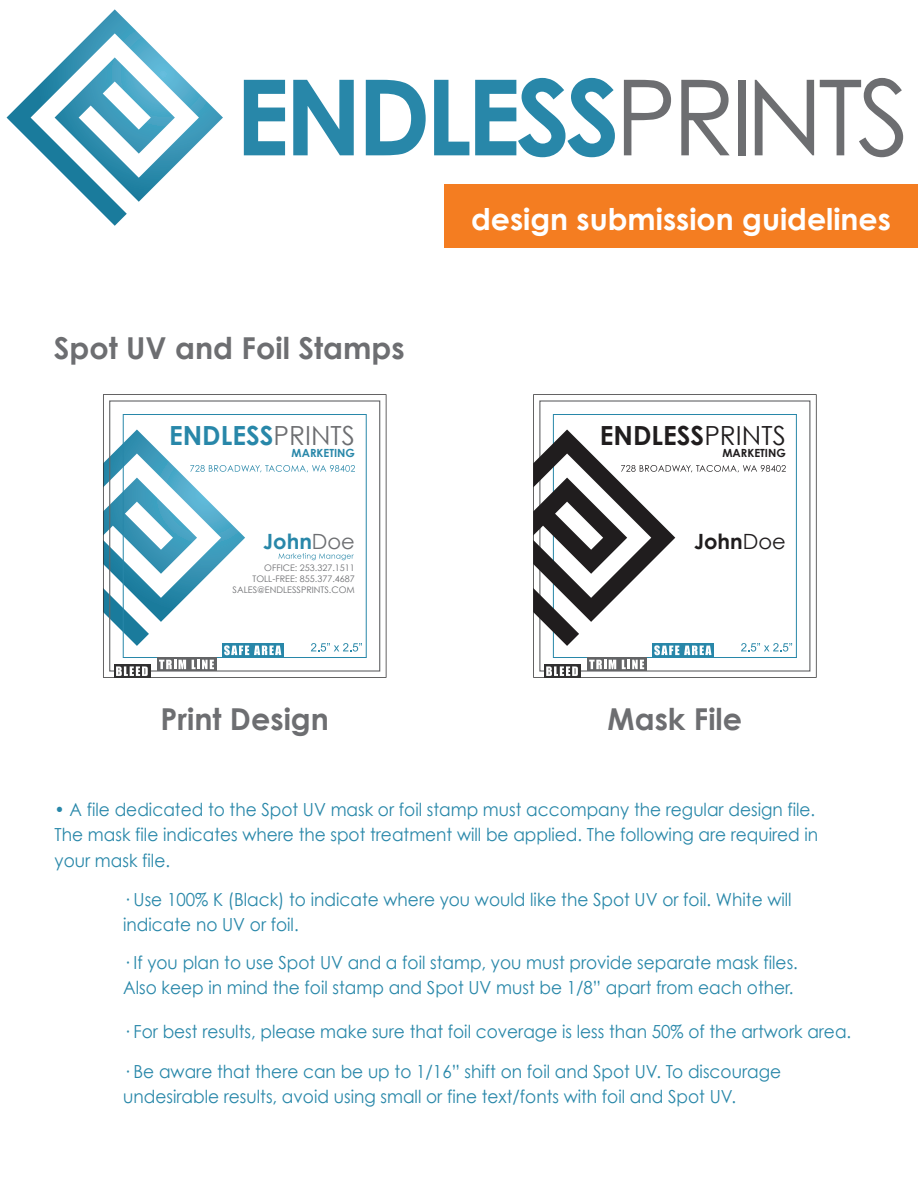
<style>
.page{position:relative;width:918px;height:1188px;background:#fff}
.page>*{position:absolute;margin:0;border:0;box-sizing:border-box;transform-origin:0 0}
.t1{font:700 30.15px "Century Gothic";color:#6d6e71}
.t2{font:700 30px "Century Gothic";color:#fff}
.t3{font:700 26.4px "Century Gothic";color:#201d1e}
.t4{font:700 26.4px "Century Gothic";color:#2887a9}
.t5{font:700 21px "Century Gothic";color:#201d1e}
.t6{font:700 21px "Century Gothic";color:#2887a9}
.t7{font:18px/25.5px "Century Gothic";color:#2887a9;scale:.94 1}
.t8{font:700 11.25px "Century Gothic";color:#201d1e}
.t9{font:700 11.25px "Century Gothic";color:#2887a9}
.t10{font:9px/10.8px "Century Gothic";color:#6d6e71;text-align:right}
.s1{font-weight:400;color:#6d6e71}
.s2{font-weight:400}
</style>
<div class="page">
<div style="left:444px;top:185px;width:474px;height:63px;background:#f47d21"></div>
<svg style="left:7px;top:9px;width:216px;height:217px"></svg>
<svg style="left:244px;top:80px;width:41px;height:75px"></svg>
<svg style="left:293px;top:80px;width:61px;height:75px"></svg>
<svg style="left:366px;top:80px;width:60px;height:75px"></svg>
<svg style="left:434px;top:80px;width:35px;height:75px"></svg>
<svg style="left:475px;top:78px;width:140px;height:79px"></svg>
<svg style="left:624px;top:80px;width:47px;height:75px"></svg>
<svg style="left:681px;top:80px;width:49px;height:75px"></svg>
<div style="left:738px;top:80px;width:8px;height:75px;background:#6d6e71"></div>
<svg style="left:755px;top:80px;width:59px;height:75px"></svg>
<svg style="left:820px;top:78px;width:83px;height:79px"></svg>
<svg style="left:533px;top:394px;width:284px;height:284px"></svg>
<div style="left:544px;top:664px;width:37px;height:14px;background:#313031"></div>
<svg style="left:533px;top:430px;width:259px;height:246px"></svg>
<svg style="left:103px;top:394px;width:283px;height:284px"></svg>
<div style="left:114px;top:664px;width:36px;height:14px;background:#313031"></div>
<svg style="left:103px;top:430px;width:259px;height:246px"></svg>
<h2 class="t2" style="left:471px;top:200px;width:421px">design submission guidelines</h2>
<h1 class="t1" style="left:54px;top:330px;width:352px">Spot UV and Foil Stamps</h1>
<h3 class="t4" style="left:169px;top:419px;width:187px">ENDLESS<span class="s1">PRINTS</span></h3>
<p class="t9" style="left:292px;top:445px;width:65px">MARKETING</p>
<h3 class="t3" style="left:600px;top:419px;width:187px">ENDLESS<span class="s2">PRINTS</span></h3>
<p class="t8" style="left:722px;top:445px;width:65px">MARKETING</p>
<p class="t6" style="left:263px;top:528px;width:93px">John<span class="s1">Doe</span></p>
<p class="t10" style="left:233px;top:562px;width:124px">OFFICE: 253.327.1511<br>TOLL-FREE: 855.377.4687<br>SALES@ENDLESSPRINTS.COM</p>
<p class="t5" style="left:694px;top:528px;width:93px">John<span class="s2">Doe</span></p>
<h1 class="t1" style="left:161px;top:700px;width:170px">Print Design</h1>
<h1 class="t1" style="left:608px;top:700px;width:136px">Mask File</h1>
<p class="t7" style="left:55px;top:796px;width:814px">• A file dedicated to the Spot UV mask or foil stamp must accompany the regular design file.<br>The mask file indicates where the spot treatment will be applied. The following are required in your mask file.</p>
<p class="t7" style="left:123px;top:886px;width:713px">· Use 100% K (Black) to indicate where you would like the Spot UV or foil. White will indicate no UV or foil.</p>
<p class="t7" style="left:123px;top:949px;width:719px">· If you plan to use Spot UV and a foil stamp, you must provide separate mask files.<br>Also keep in mind the foil stamp and Spot UV must be 1/8” apart from each other.</p>
<p class="t7" style="left:123px;top:1018px;width:776px">· For best results, please make sure that foil coverage is less than 50% of the artwork area.</p>
<p class="t7" style="left:123px;top:1058px;width:701px">· Be aware that there can be up to 1/16” shift on foil and Spot UV. To discourage undesirable results, avoid using small or fine text/fonts with foil and Spot UV.</p>
</div>
